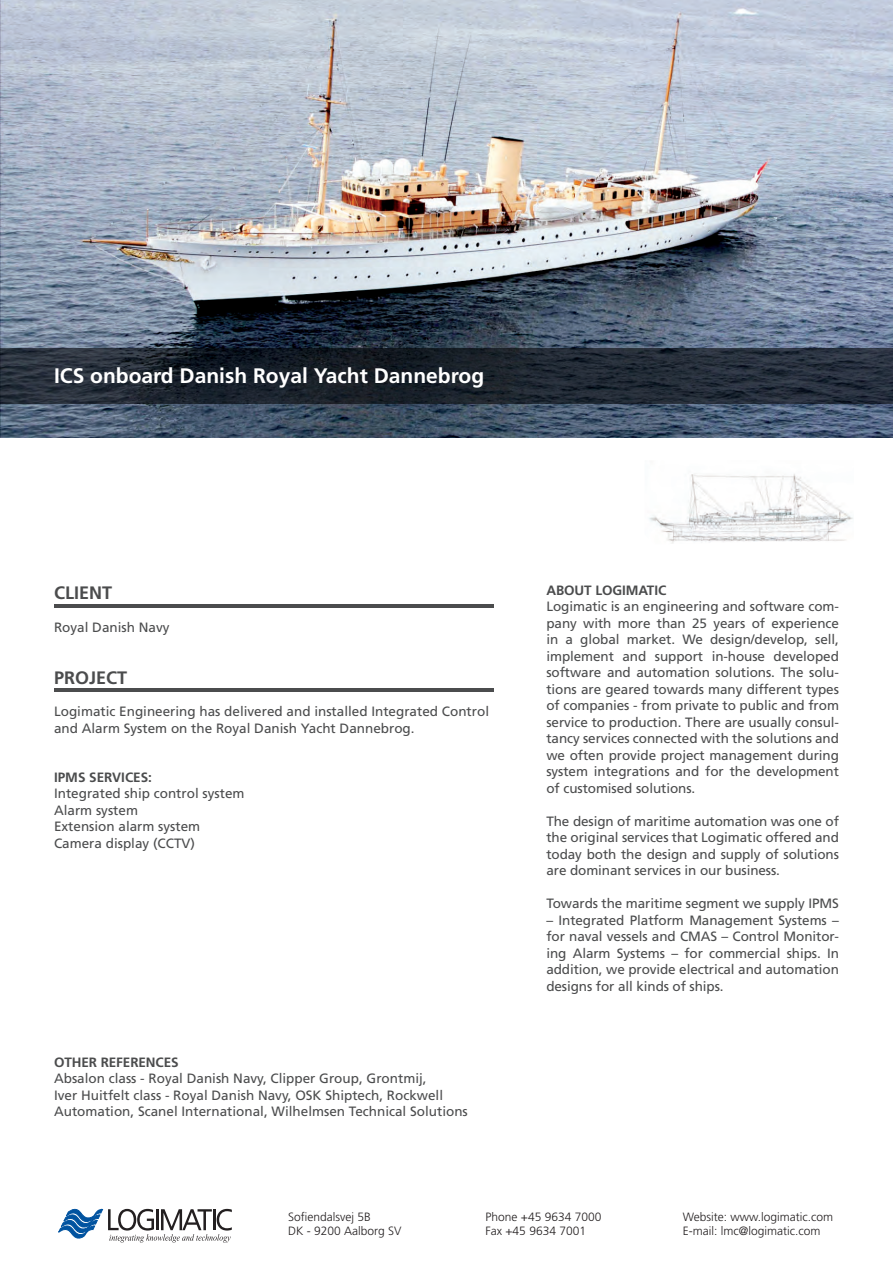
<style>
.page{position:relative;width:893px;height:1263px;background:#fff}
.page>*{position:absolute;margin:0;border:0;box-sizing:border-box;transform-origin:0 0}
.t1{font:700 21px "Frutiger";color:#fff}
.t2{font:700 18px "Frutiger";color:#4b4c4d}
.t3{font:13.5px/16.5px "Frutiger";color:#4b4c4d}
.t4{font:700 13.5px "Frutiger";letter-spacing:-.005em;color:#4b4c4d}
.t5{font:300 12px/14.4px "Frutiger";color:#231f20}
.s1{font-weight:700}
</style>
<div class="page">
<svg style="left:58px;top:1209px;width:174px;height:33px"></svg>
<img style="left:0;top:0;width:893px;height:437px">
<svg style="left:0;top:349px;width:893px;height:55px;background:#1f2731"></svg>
<hr style="left:54px;top:604px;width:439px;height:4px;background:#4b4c4d">
<img style="left:649px;top:474px;width:204px;height:70px">
<hr style="left:54px;top:688px;width:439px;height:4px;background:#4b4c4d">
<p class="t1" style="left:54px;top:363px;width:432px">ICS onboard Danish Royal Yacht Dannebrog</p>
<p class="t2" style="left:54px;top:582px;width:60px">CLIENT</p>
<p class="t3" style="left:54px;top:619px;width:117px">Royal Danish Navy</p>
<p class="t2" style="left:54px;top:667px;width:75px">PROJECT</p>
<p class="t3" style="left:54px;top:703px;width:437px">Logimatic Engineering has delivered and installed Integrated Control and Alarm System on the Royal Danish Yacht Dannebrog.</p>
<p class="t4" style="left:54px;top:769px;width:100px">IPMS SERVICES:</p>
<p class="t3" style="left:54px;top:785px;width:192px">Integrated ship control system</p>
<p class="t3" style="left:54px;top:802px;width:86px">Alarm system</p>
<p class="t3" style="left:54px;top:818px;width:148px">Extension alarm system</p>
<p class="t3" style="left:54px;top:835px;width:143px">Camera display (CCTV)</p>
<p class="t3" style="left:54px;top:1054px;width:374px"><span class="s1">OTHER REFERENCES<br></span>Absalon class - Royal Danish Navy, Clipper Group, Grontmij,</p>
<p class="t3" style="left:54px;top:1087px;width:415px">Iver Huitfelt class - Royal Danish Navy, OSK Shiptech, Rockwell<br>Automation, Scanel International, Wilhelmsen Technical Solutions</p>
<p class="t4" style="left:546px;top:582px;width:121px">ABOUT LOGIMATIC</p>
<p class="t3" style="left:546px;top:598px;width:294px;text-align:justify">Logimatic is an engineering and software com&shy;pany with more than 25 years of experience in a global market. We design/develop, sell, implement and support in-house developed software and automation solutions. The solu&shy;tions are geared towards many different types of companies - from private to public and from service to production. There are usually consul&shy;tancy services connected with the solutions and we often provide project management during system integrations and for the development of customised solutions.</p>
<p class="t3" style="left:546px;top:813px;width:294px;text-align:justify">The design of maritime automation was one of the original services that Logimatic offered and today both the design and supply of solutions are dominant services in our business.</p>
<p class="t3" style="left:546px;top:895px;width:294px">Towards the maritime segment we supply IPMS</p>
<p class="t3" style="left:546px;top:912px;width:294px;text-align:justify">– Integrated Platform Management Systems – for naval vessels and CMAS – Control Monitor&shy;ing Alarm Systems – for commercial ships. In addition, we provide electrical and automation designs for all kinds of ships.</p>
<p class="t5" style="left:288px;top:1210px;width:115px">Sofiendalsvej 5B<br>DK - 9200 Aalborg SV</p>
<p class="t5" style="left:485px;top:1210px;width:117px">Phone +45 9634 7000<br>Fax +45 9634 7001</p>
<p class="t5" style="left:683px;top:1210px;width:152px">Website: www.logimatic.com<br>E-mail: lmc@logimatic.com</p>
</div>
